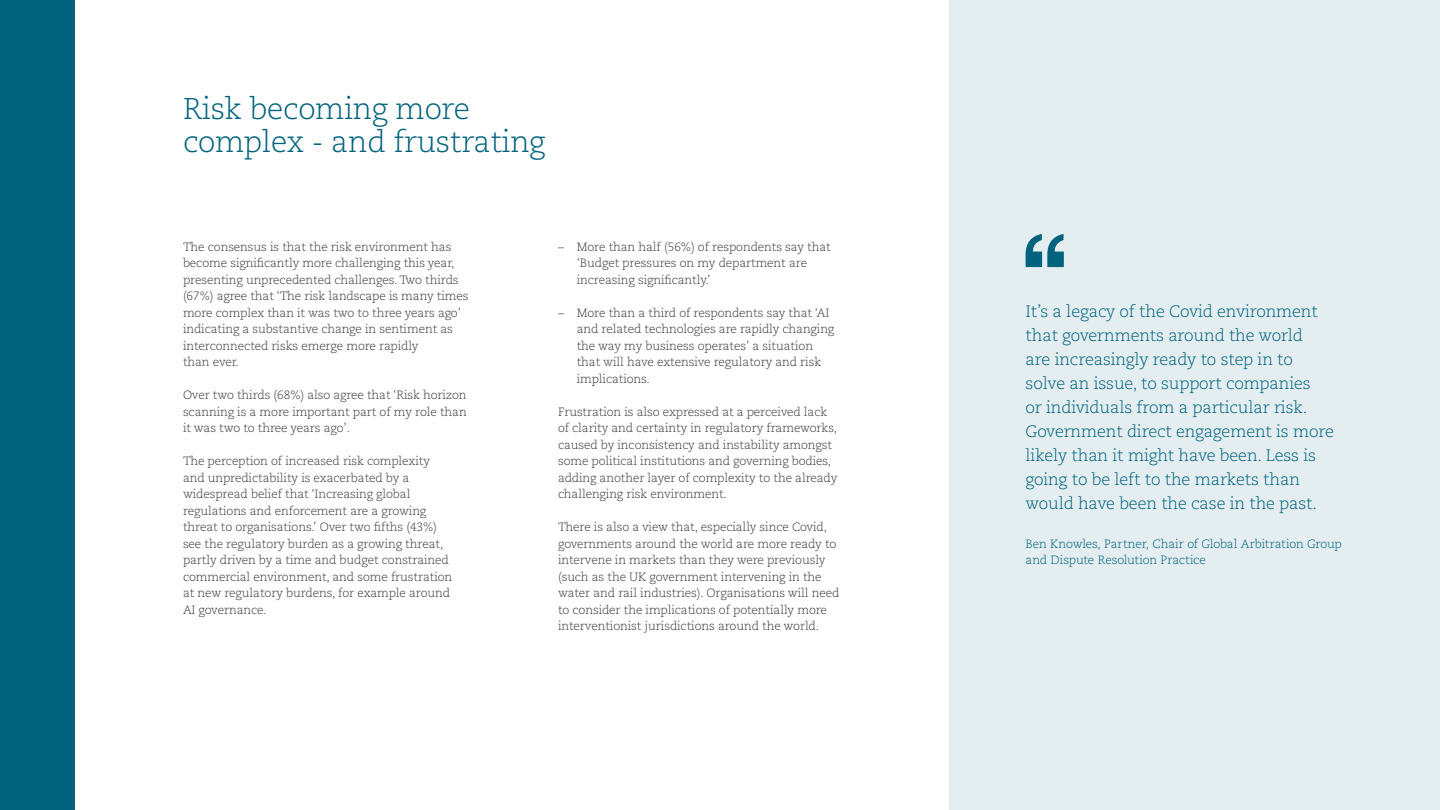
<style>
.page{position:relative;width:1440px;height:810px;background:#fff}
.page>*{position:absolute;margin:0;border:0;box-sizing:border-box;transform-origin:0 0}
.t1{font:300 30px/33px "Caecilia LT Pro 45";letter-spacing:-.01em;color:#00627d}
.t2{font:300 16.5px/24px "Caecilia LT Pro 45";letter-spacing:-.01em;color:#00627d}
.t3{font:300 12px/16.5px "Caecilia LT Pro 45";letter-spacing:-.01em;color:#3b3c43}
.t4{font:300 12px/16.5px "Caecilia LT Pro 45";letter-spacing:-.015em;color:#00627d}
</style>
<div class="page">
<div style="left:0;top:0;width:75px;height:810px;background:#00627d"></div>
<div style="left:950px;top:0;width:490px;height:810px;background:#e4eef0"></div>
<svg style="left:1026px;top:234px;width:38px;height:33px"></svg>
<h1 class="t1" style="left:183px;top:91px;width:364px">Risk becoming more complex - and frustrating</h1>
<p class="t3" style="left:183px;top:238px;width:287px">The consensus is that the risk environment has become significantly more challenging this year, presenting unprecedented challenges. Two thirds (67%) agree that ‘The risk landscape is many times more complex than it was two to three years ago’ indicating a substantive change in sentiment as interconnected risks emerge more rapidly<br>than ever.</p>
<p class="t3" style="left:183px;top:386px;width:285px;text-align:justify">Over two thirds (68%) also agree that ‘Risk horizon scanning is a more important part of my role than it was two to three years ago’.</p>
<p class="t3" style="left:183px;top:452px;width:271px">The perception of increased risk complexity and unpredictability is exacerbated by a widespread belief that ‘Increasing global regulations and enforcement are a growing threat to organisations.’ Over two fifths (43%) see the regulatory burden as a growing threat, partly driven by a time and budget constrained commercial environment, and some frustration at new regulatory burdens, for example around AI governance.</p>
<p class="t3" style="left:577px;top:238px;width:256px;text-indent:-19px">– More than half (56%) of respondents say that ‘Budget pressures on my department are increasing significantly.’</p>
<p class="t3" style="left:577px;top:304px;width:259px;text-indent:-19px">– More than a third of respondents say that ‘AI and related technologies are rapidly changing the way my business operates’ a situation that will have extensive regulatory and risk implications.</p>
<p class="t3" style="left:558px;top:403px;width:281px">Frustration is also expressed at a perceived lack of clarity and certainty in regulatory frameworks, caused by inconsistency and instability amongst some political institutions and governing bodies, adding another layer of complexity to the already challenging risk environment.</p>
<p class="t3" style="left:558px;top:518px;width:283px">There is also a view that, especially since Covid, governments around the world are more ready to intervene in markets than they were previously (such as the UK government intervening in the water and rail industries). Organisations will need to consider the implications of potentially more interventionist jurisdictions around the world.</p>
<p class="t2" style="left:1026px;top:299px;width:310px">It’s a legacy of the Covid environment that governments around the world<br>are increasingly ready to step in to solve an issue, to support companies<br>or individuals from a particular risk.<br>Government direct engagement is more likely than it might have been. Less is going to be left to the markets than would have been the case in the past.</p>
<p class="t4" style="left:1026px;top:535px;width:318px">Ben Knowles, Partner, Chair of Global Arbitration Group and Dispute Resolution Practice</p>
</div>
